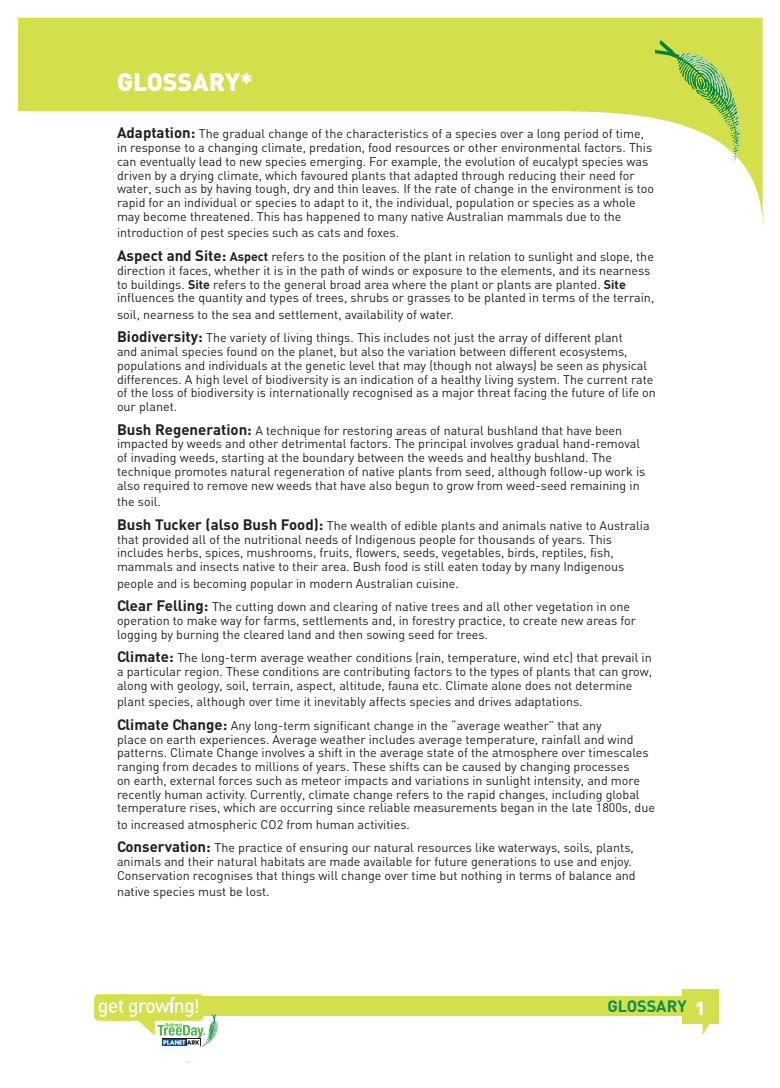
<style>
.page{position:relative;width:780px;height:1088px;background:#fff}
.page>*{position:absolute;margin:0;border:0;box-sizing:border-box;transform-origin:0 0}
.t1{font:900 25px "DIN";color:#fff}
.t2{font:900 18.75px "DIN";color:#fff}
.t3{font:700 16.25px "DIN";color:#078e55}
.t4{font:12.5px/13.8px "DIN";color:#231f20}
.s1{font-weight:700;font-size:15px}
.s2{font-weight:700}
</style>
<div class="page">
<div style="left:192px;top:996px;width:493px;height:20px;background:#d4df4c"></div>
<div style="left:94px;top:994px;width:109px;height:27px;background:#d4df4c;border-radius:5px"></div>
<svg style="left:99px;top:999px;width:24px;height:18px"></svg>
<div style="left:682px;top:990px;width:36px;height:34px;background:#d4df4c"></div>
<svg style="left:702px;top:1024px;width:8px;height:11px"></svg>
<svg style="left:129px;top:996px;width:89px;height:52px"></svg>
<svg style="left:18px;top:18px;width:744px;height:197px"></svg>
<svg style="left:654px;top:40px;width:88px;height:122px"></svg>
<p class="t1" style="left:117px;top:65px;width:137px">GLOSSARY*</p>
<p class="t4" style="left:117px;top:127px;width:538px"><span class="s1">Adaptation:</span> The gradual change of the characteristics of a species over a long period of time, in response to a changing climate, predation, food resources or other environmental factors. This can eventually lead to new species emerging. For example, the evolution of eucalypt species was driven by a drying climate, which favoured plants that adapted through reducing their need for water, such as by having tough, dry and thin leaves. If the rate of change in the environment is too rapid for an individual or species to adapt to it, the individual, population or species as a whole may become threatened. This has happened to many native Australian mammals due to the</p>
<p class="t4" style="left:117px;top:226px;width:284px">introduction of pest species such as cats and foxes.</p>
<p class="t4" style="left:117px;top:250px;width:539px"><span class="s1">Aspect and Site:</span> <span class="s2">Aspect</span> refers to the position of the plant in relation to sunlight and slope, the direction it faces, whether it is in the path of winds or exposure to the elements, and its nearness to buildings. <span class="s2">Site</span> refers to the general broad area where the plant or plants are planted. <span class="s2">Site </span>influences the quantity and types of trees, shrubs or grasses to be planted in terms of the terrain,</p>
<p class="t4" style="left:117px;top:308px;width:338px">soil, nearness to the sea and settlement, availability of water.</p>
<p class="t4" style="left:117px;top:331px;width:540px"><span class="s1">Biodiversity:</span> The variety of living things. This includes not just the array of different plant<br>and animal species found on the planet, but also the variation between different ecosystems, populations and individuals at the genetic level that may (though not always) be seen as physical differences. A high level of biodiversity is an indication of a healthy living system. The current rate of the loss of biodiversity is internationally recognised as a major threat facing the future of life on our planet.</p>
<p class="t4" style="left:117px;top:423px;width:530px"><span class="s1">Bush Regeneration:</span> A technique for restoring areas of natural bushland that have been impacted by weeds and other detrimental factors. The principal involves gradual hand-removal of invading weeds, starting at the boundary between the weeds and healthy bushland. The technique promotes natural regeneration of native plants from seed, although follow-up work is also required to remove new weeds that have also begun to grow from weed-seed remaining in</p>
<p class="t4" style="left:117px;top:495px;width:45px">the soil.</p>
<p class="t4" style="left:117px;top:519px;width:534px"><span class="s1">Bush Tucker (also Bush Food):</span> The wealth of edible plants and animals native to Australia that provided all of the nutritional needs of Indigenous people for thousands of years. This includes herbs, spices, mushrooms, fruits, flowers, seeds, vegetables, birds, reptiles, fish, mammals and insects native to their area. Bush food is still eaten today by many Indigenous</p>
<p class="t4" style="left:117px;top:576px;width:343px">people and is becoming popular in modern Australian cuisine.</p>
<p class="t4" style="left:117px;top:600px;width:520px"><span class="s1">Clear Felling:</span> The cutting down and clearing of native trees and all other vegetation in one operation to make way for farms, settlements and, in forestry practice, to create new areas for logging by burning the cleared land and then sowing seed for trees.</p>
<p class="t4" style="left:117px;top:651px;width:536px;text-align:justify"><span class="s1">Climate:</span> The long-term average weather conditions (rain, temperature, wind etc) that prevail in a particular region. These conditions are contributing factors to the types of plants that can grow, along with geology, soil, terrain, aspect, altitude, fauna etc. Climate alone does not determine</p>
<p class="t4" style="left:117px;top:695px;width:467px">plant species, although over time it inevitably affects species and drives adaptations.</p>
<p class="t4" style="left:117px;top:719px;width:539px"><span class="s1">Climate Change:</span> Any long-term significant change in the “average weather” that any<br>place on earth experiences. Average weather includes average temperature, rainfall and wind patterns. Climate Change involves a shift in the average state of the atmosphere over timescales ranging from decades to millions of years. These shifts can be caused by changing processes<br>on earth, external forces such as meteor impacts and variations in sunlight intensity, and more recently human activity. Currently, climate change refers to the rapid changes, including global temperature rises, which are occurring since reliable measurements began in the late 1800s, due</p>
<p class="t4" style="left:117px;top:818px;width:294px">to increased atmospheric CO2 from human activities.</p>
<p class="t4" style="left:117px;top:841px;width:520px"><span class="s1">Conservation:</span> The practice of ensuring our natural resources like waterways, soils, plants, animals and their natural habitats are made available for future generations to use and enjoy.<br>Conservation recognises that things will change over time but nothing in terms of balance and</p>
<p class="t4" style="left:117px;top:885px;width:154px">native species must be lost.</p>
<p class="t3" style="left:607px;top:995px;width:81px">GLOSSARY</p>
<p class="t2" style="left:695px;top:996px;width:12px">1</p>
</div>
